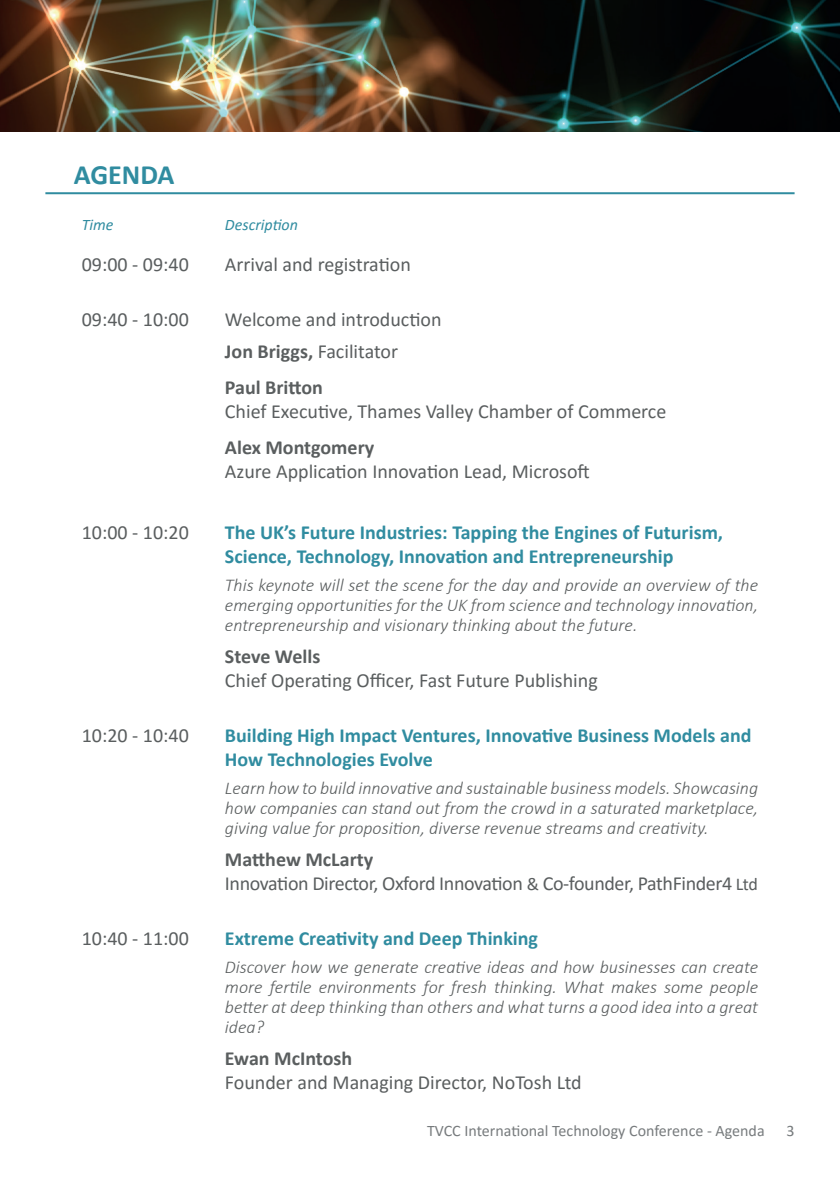
<style>
.page{position:relative;width:840px;height:1191px;background:#fff}
.page>*{position:absolute;margin:0;border:0;box-sizing:border-box;transform-origin:0 0}
.t1{font:700 28px "Calibri";color:#308ca0}
.t2{font:20px "Calibri";color:#5a5e5f}
.t3{font:700 20px/24px "Calibri";color:#308ca0}
.t4{font:700 20px "Calibri";color:#5a5e5f}
.t5{font:20px "Calibri";letter-spacing:-.02em;color:#5a5e5f}
.t6{font:italic 300 18px/20px "Calibri";color:#5a5e5f;text-align:justify}
.t7{font:16px "Calibri";color:#777b7d}
.t8{font:italic 16px "Calibri";color:#308ca0}
.s1{font-weight:700}
.s2{font-size:18px}
</style>
<div class="page">
<hr style="left:45px;top:192px;width:749px;height:2px;background:#308ca0">
<img style="left:0;top:0;width:839px;height:131px">
<p class="t1" style="left:74px;top:155px;width:102px">AGENDA</p>
<p class="t8" style="left:82px;top:214px;width:33px">Time</p>
<p class="t8" style="left:225px;top:214px;width:75px">Description</p>
<p class="t2" style="left:82px;top:251px;width:109px">09:00 - 09:40</p>
<p class="t2" style="left:225px;top:251px;width:187px">Arrival and registration</p>
<p class="t2" style="left:82px;top:306px;width:109px">09:40 - 10:00</p>
<p class="t2" style="left:225px;top:306px;width:218px">Welcome and introduction</p>
<p class="t2" style="left:225px;top:338px;width:174px"><span class="s1">Jon Briggs,</span> Facilitator</p>
<p class="t4" style="left:225px;top:374px;width:99px">Paul Britton</p>
<p class="t2" style="left:225px;top:398px;width:442px">Chief Executive, Thames Valley Chamber of Commerce</p>
<p class="t4" style="left:225px;top:434px;width:151px">Alex Montgomery</p>
<p class="t2" style="left:225px;top:458px;width:366px">Azure Application Innovation Lead, Microsoft</p>
<p class="t2" style="left:82px;top:518px;width:109px">10:00 - 10:20</p>
<p class="t3" style="left:225px;top:519px;width:499px">The UK’s Future Industries: Tapping the Engines of Futurism,<br>Science, Technology, Innovation and Entrepreneurship</p>
<p class="t6" style="left:225px;top:574px;width:534px">This keynote will set the scene for the day and provide an overview of the emerging opportunities for the UK from science and technology innovation, entrepreneurship and visionary thinking about the future.</p>
<p class="t4" style="left:225px;top:642px;width:97px">Steve Wells</p>
<p class="t2" style="left:225px;top:666px;width:374px">Chief Operating Officer, Fast Future Publishing</p>
<p class="t2" style="left:82px;top:721px;width:109px">10:20 - 10:40</p>
<p class="t3" style="left:225px;top:722px;width:528px">Building High Impact Ventures, Innovative Business Models and<br>How Technologies Evolve</p>
<p class="t6" style="left:225px;top:777px;width:534px">Learn how to build innovative and sustainable business models. Showcasing how companies can stand out from the crowd in a saturated marketplace, giving value for proposition, diverse revenue streams and creativity.</p>
<p class="t4" style="left:225px;top:845px;width:150px">Matthew McLarty</p>
<p class="t5" style="left:225px;top:869px;width:534px">Innovation Director, Oxford Innovation <span class="s2">&amp;</span> Co-founder, PathFinder4 <span class="s2">Ltd</span></p>
<p class="t2" style="left:82px;top:924px;width:109px">10:40 - 11:00</p>
<p class="t3" style="left:225px;top:925px;width:314px">Extreme Creativity and Deep Thinking</p>
<p class="t6" style="left:225px;top:956px;width:534px">Discover how we generate creative ideas and how businesses can create more fertile environments for fresh thinking. What makes some people better at deep thinking than others and what turns a good idea into a great idea?</p>
<p class="t4" style="left:225px;top:1044px;width:129px">Ewan McIntosh</p>
<p class="t2" style="left:225px;top:1068px;width:358px">Founder and Managing Director, NoTosh Ltd</p>
<p class="t7" style="left:427px;top:1120px;width:339px">TVCC International Technology Conference - Agenda</p>
<p class="t7" style="left:786px;top:1120px;width:10px">3</p>
</div>
